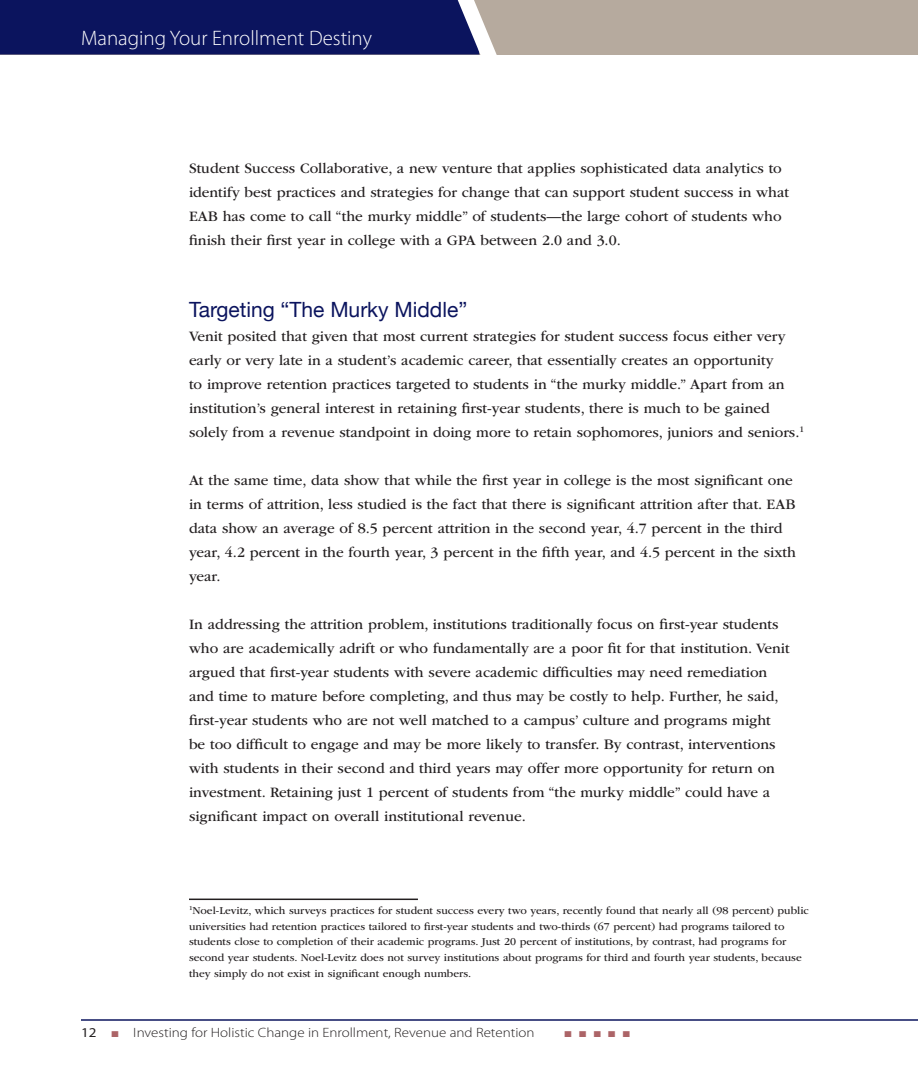
<style>
.page{position:relative;width:918px;height:1080px;background:#fff}
.page>*{position:absolute;margin:0;border:0;box-sizing:border-box;transform-origin:0 0}
.t1{font:300 21px "Myriad Pro";color:#fff}
.hd_2{font:21px "Helvetica Neue";color:#0b145e}
.tx_1{font:15px/24px "ITC Garamond Std";color:#231f20}
.t2{font:300 13.5px "Myriad Pro";color:#231f20;scale:1.11 1}
.footnote_tx1{font:10.95px/15.8px "ITC Garamond Std";color:#231f20}
.t3{font:8.4px "Zapf Dingbats";color:#ac6467;scale:1.13 1}
.s1{font-weight:400}
.s2{color:#ac6467}
</style>
<div class="page">
<div style="left:0;top:0;width:918px;height:55px;background:#b6aa9e"></div>
<svg style="left:0;top:0;width:497px;height:55px;background:#182065"></svg>
<hr style="left:81px;top:1019px;width:837px;height:2px;background:#0b145e">
<hr style="left:189px;top:899px;width:229px;height:1px;background:#231f20">
<h1 class="t1" style="left:81px;top:25px;width:292px">Managing Your Enrollment Destiny</h1>
<p class="tx_1" style="left:189px;top:156px;width:602px">Student Success Collaborative, a new venture that applies sophisticated data analytics to identify best practices and strategies for change that can support student success in what EAB has come to call “the murky middle” of students—the large cohort of students who finish their first year in college with a GPA between 2.0 and 3.0.</p>
<p class="hd_2" style="left:189px;top:294px;width:280px">Targeting “The Murky Middle”</p>
<p class="tx_1" style="left:189px;top:324px;width:617px">Venit posited that given that most current strategies for student success focus either very early or very late in a student’s academic career, that essentially creates an opportunity<br>to improve retention practices targeted to students in “the murky middle.” Apart from an institution’s general interest in retaining first-year students, there is much to be gained solely from a revenue standpoint in doing more to retain sophomores, juniors and seniors.<sup>1</sup></p>
<p class="tx_1" style="left:189px;top:468px;width:609px">At the same time, data show that while the first year in college is the most significant one in terms of attrition, less studied is the fact that there is significant attrition after that. EAB data show an average of 8.5 percent attrition in the second year, 4.7 percent in the third year, 4.2 percent in the fourth year, 3 percent in the fifth year, and 4.5 percent in the sixth year.</p>
<p class="tx_1" style="left:189px;top:612px;width:602px">In addressing the attrition problem, institutions traditionally focus on first-year students who are academically adrift or who fundamentally are a poor fit for that institution. Venit argued that first-year students with severe academic difficulties may need remediation and time to mature before completing, and thus may be costly to help. Further, he said, first-year students who are not well matched to a campus’ culture and programs might be too difficult to engage and may be more likely to transfer. By contrast, interventions with students in their second and third years may offer more opportunity for return on investment. Retaining just 1 percent of students from “the murky middle” could have a significant impact on overall institutional revenue.</p>
<p class="footnote_tx1" style="left:189px;top:903px;width:621px"><sup>1</sup>Noel-Levitz, which surveys practices for student success every two years, recently found that nearly all (98 percent) public universities had retention practices tailored to first-year students and two-thirds (67 percent) had programs tailored to students close to completion of their academic programs. Just 20 percent of institutions, by contrast, had programs for second year students. Noel-Levitz does not survey institutions about programs for third and fourth year students, because they simply do not exist in significant enough numbers.</p>
<p class="t2" style="left:81px;top:1025px;width:410px"><span class="s1">12</span> <span class="s2">■</span> Investing for Holistic Change in Enrollment, Revenue and Retention</p>
<p class="t3" style="left:565px;top:1030px;width:59px">■■■■■</p>
</div>
